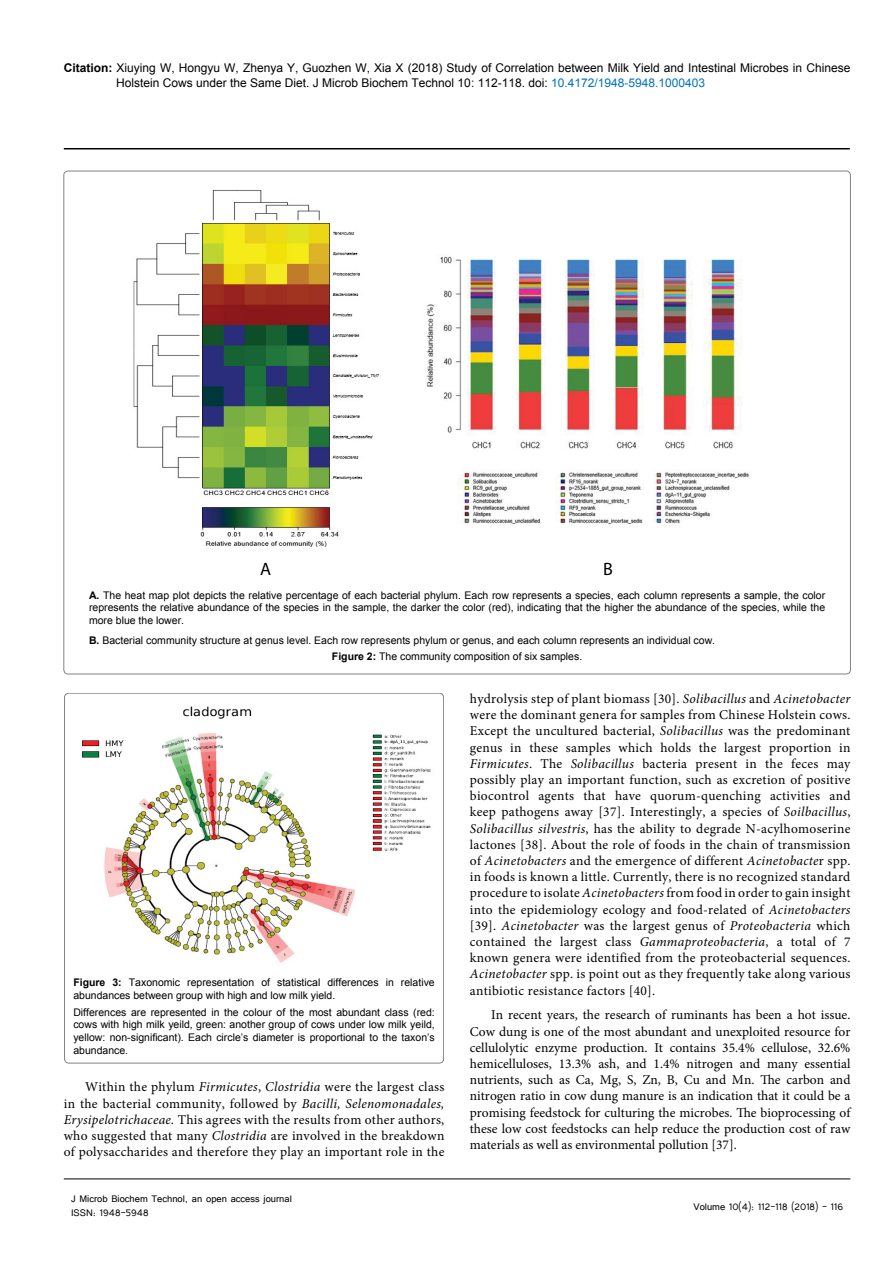
<style>
.page{position:relative;width:893px;height:1263px;background:#fff}
.page>*{position:absolute;margin:0;border:0;box-sizing:border-box;transform-origin:0 0}
.t1{font:18px "Myriad Pro";color:#000}
.t2{font:13.5px/16.2px "Minion Pro";letter-spacing:.02em;color:#000;text-align:justify}
.t3{font:12px/14.4px "Arial";color:#000}
.t4{font:12px/14.4px "Tunga";color:#000}
.t5{font:10.5px/12.6px "Arial";color:#000;text-align:justify}
.s1{font-weight:700}
.s2{color:#0072bc}
.s3{font-style:italic}
</style>
<div class="page">
<hr style="left:64px;top:148px;width:786px;height:1px;background:#000">
<hr style="left:64px;top:1179px;width:786px;height:1px;background:#000">
<img style="left:134px;top:190px;width:246px;height:357px">
<img style="left:426px;top:256px;width:323px;height:268px">
<img style="left:82px;top:706px;width:349px;height:257px">
<div style="left:64px;top:693px;width:380px;height:370px;border:1px solid #000;border-radius:4px"></div>
<p class="t3" style="left:116px;top:61px;width:736px;text-indent:-52px"><span class="s1">Citation:</span> Xiuying W, Hongyu W, Zhenya Y, Guozhen W, Xia X (2018) Study of Correlation between Milk Yield and Intestinal Microbes in Chinese<br>Holstein Cows under the Same Diet. J Microb Biochem Technol 10: 112-118. doi: <span class="s2">10.4172/1948-5948.1000403</span></p>
<h1 class="t1" style="left:260px;top:558px;width:13px">A</h1>
<h1 class="t1" style="left:603px;top:558px;width:11px">B</h1>
<p class="t5" style="left:89px;top:589px;width:738px"><span class="s1">A.</span> The heat map plot depicts the relative percentage of each bacterial phylum. Each row represents a species, each column represents a sample, the color represents the relative abundance of the species in the sample, the darker the color (red), indicating that the higher the abundance of the species, while the more blue the lower.</p>
<p class="t5" style="left:332px;top:632px;width:385px;line-height:16.2px;text-indent:-243px"><span class="s1">B.</span> Bacterial community structure at genus level. Each row represents phylum or genus, and each column represents an individual cow.<br><span class="s1">Figure 2:</span> The community composition of six samples.</p>
<p class="t5" style="left:73px;top:976px;width:363px"><span class="s1">Figure 3:</span> Taxonomic representation of statistical differences in relative abundances between group with high and low milk yield.</p>
<p class="t5" style="left:73px;top:1006px;width:363px">Differences are represented in the colour of the most abundant class (red: cows with high milk yeild, green: another group of cows under low milk yeild, yellow: non-significant). Each circle’s diameter is proportional to the taxon’s abundance.</p>
<p class="t2" style="left:64px;top:1079px;width:382px;text-indent:21px">Within the phylum <span class="s3">Firmicutes</span>, <span class="s3">Clostridia</span> were the largest class in the bacterial community, followed by <span class="s3">Bacilli, Selenomonadales, Erysipelotrichaceae.</span> This agrees with the results from other authors, who suggested that many <span class="s3">Clostridia</span> are involved in the breakdown of polysaccharides and therefore they play an important role in the</p>
<p class="t4" style="left:71px;top:1190px;width:222px">J Microb Biochem Technol, an open access journal<br>ISSN: 1948-5948</p>
<p class="t2" style="left:470px;top:691px;width:382px">hydrolysis step of plant biomass [30]. <span class="s3">Solibacillus</span> and <span class="s3">Acinetobacter </span>were the dominant genera for samples from Chinese Holstein cows.<br>Except the uncultured bacterial, <span class="s3">Solibacillus</span> was the predominant genus in these samples which holds the largest proportion in <span class="s3">Firmicutes</span>. The <span class="s3">Solibacillus</span> bacteria present in the feces may possibly play an important function, such as excretion of positive biocontrol agents that have quorum-quenching activities and keep pathogens away [37]. Interestingly, a species of <span class="s3">Soilbacillus</span>, <span class="s3">Solibacillus silvestris</span>, has the ability to degrade N-acylhomoserine lactones [38]. About the role of foods in the chain of transmission of <span class="s3">Acinetobacters</span> and the emergence of different <span class="s3">Acinetobacte</span>r spp. in foods is known a little. Currently, there is no recognized standard procedure to isolate <span class="s3">Acinetobacters</span> from food in order to gain insight into the epidemiology ecology and food-related of <span class="s3">Acinetobacters </span>[39]. <span class="s3">Acinetobacter</span> was the largest genus of <span class="s3">Proteobacteria</span> which contained the largest class <span class="s3">Gammaproteobacteria</span>, a total of 7 known genera were identified from the proteobacterial sequences.<br><span class="s3">Acinetobacter</span> spp. is point out as they frequently take along various antibiotic resistance factors [40].</p>
<p class="t2" style="left:470px;top:1007px;width:382px;text-indent:21px">In recent years, the research of ruminants has been a hot issue.<br>Cow dung is one of the most abundant and unexploited resource for cellulolytic enzyme production. It contains 35.4% cellulose, 32.6% hemicelluloses, 13.3% ash, and 1.4% nitrogen and many essential nutrients, such as Ca, Mg, S, Zn, B, Cu and Mn. The carbon and nitrogen ratio in cow dung manure is an indication that it could be a promising feedstock for culturing the microbes. The bioprocessing of these low cost feedstocks can help reduce the production cost of raw materials as well as environmental pollution [37].</p>
<p class="t4" style="left:693px;top:1199px;width:151px">Volume 10(4): 112-118 (2018) - 116</p>
</div>
